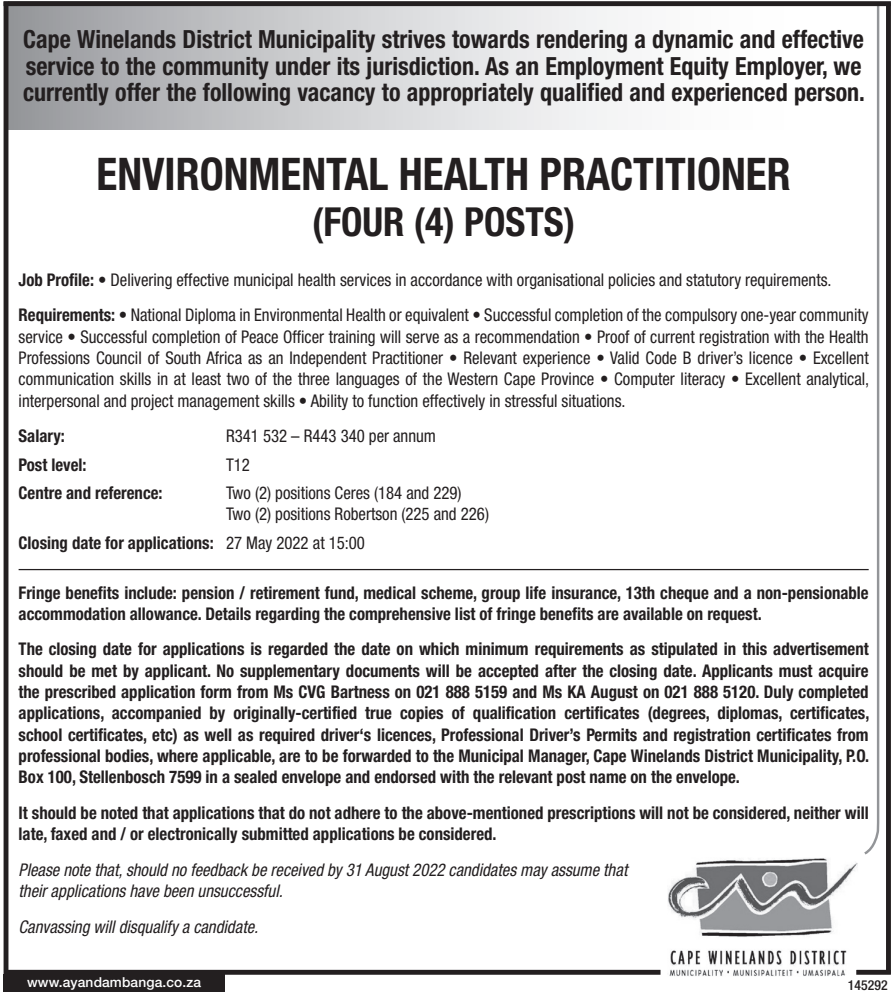
<style>
.page{position:relative;width:893px;height:993px;background:#fff}
.page>*{position:absolute;margin:0;border:0;box-sizing:border-box;transform-origin:0 0}
.t1{font:700 condensed 45px "Helvetica Neue LT Std";color:#231f20;scale:.96 1}
.t2{font:700 condensed 40px "Helvetica Neue LT Std";color:#231f20;scale:.96 1}
.t3{font:700 condensed 25px/26.2px "Helvetica Neue LT Std";color:#231f20;scale:.96 1}
.t4{font:700 condensed 17.5px/21.2px "Helvetica Neue LT Std";color:#231f20;scale:.96 1}
.t5{font:condensed 17.5px/21.2px "Helvetica Neue LT Std";color:#231f20;scale:.96 1}
.t6{font:italic condensed 17.5px/21.5px "Helvetica Neue LT Std";color:#231f20;scale:.96 1}
.t7{font:500 13.75px "Helvetica Neue LT Std";letter-spacing:.01em;color:#fff}
.t8{font:500 condensed 13.75px "Helvetica Neue LT Std";letter-spacing:.005em;color:#231f20}
.s1{font-weight:700}
.s2{font-weight:400}
</style>
<div class="page">
<div style="left:8px;top:1px;width:883px;height:128px;background:linear-gradient(to right,#a2a3a7,#fff)"></div>
<svg style="left:861px;top:6px;width:19px;height:849px"></svg>
<div style="left:4px;top:1px;width:887px;height:5px;background:#231f20"></div>
<div style="left:886px;top:3px;width:5px;height:970px;background:#231f20"></div>
<div style="left:856px;top:969px;width:35px;height:5px;background:#231f20"></div>
<hr style="left:19px;top:568px;width:850px;height:2px;background:#231f20">
<hr style="left:4px;top:2px;width:4px;height:971px;background:#231f20">
<div style="left:8px;top:969px;width:652px;height:5px;background:#231f20"></div>
<div style="left:4px;top:973px;width:221px;height:18px;background:#231f20"></div>
<img style="left:668px;top:858px;width:190px;height:118px">
<p class="t3" style="left:23px;top:26px;width:878px">Cape Winelands District Municipality strives towards rendering a dynamic and effective service to the community under its jurisdiction. As an Employment Equity Employer, we currently offer the following vacancy to appropriately qualified and experienced person.</p>
<h1 class="t1" style="left:97px;top:146px;width:724px">ENVIRONMENTAL HEALTH PRACTITIONER</h1>
<h2 class="t2" style="left:312px;top:197px;width:275px">(FOUR (4) POSTS)</h2>
<p class="t5" style="left:19px;top:262px;width:887px;line-height:35.5px"><span class="s1">Job Profile:</span> • Delivering effective municipal health services in accordance with organisational policies and statutory requirements.<br><span class="s1">Requirements:</span> • National Diploma in Environmental Health or equivalent • Successful completion of the compulsory one-year community</p>
<p class="t5" style="left:19px;top:325px;width:888px;text-align:justify">service • Successful completion of Peace Officer training will serve as a recommendation • Proof of current registration with the Health Professions Council of South Africa as an Independent Practitioner • Relevant experience • Valid Code B driver’s licence • Excellent communication skills in at least two of the three languages of the Western Cape Province • Computer literacy • Excellent analytical, interpersonal and project management skills • Ability to function effectively in stressful situations.</p>
<p class="t4" style="left:19px;top:425px;width:50px">Salary:</p>
<p class="t5" style="left:226px;top:425px;width:220px">R341 532 – R443 340 per annum</p>
<p class="t4" style="left:19px;top:453px;width:72px">Post level:</p>
<p class="t5" style="left:226px;top:453px;width:26px">T12</p>
<p class="t4" style="left:19px;top:482px;width:151px">Centre and reference:</p>
<p class="t5" style="left:226px;top:482px;width:275px">Two (2) positions Ceres (184 and 229)<br>Two (2) positions Robertson (225 and 226)</p>
<p class="t4" style="left:19px;top:531px;width:362px">Closing date for applications: <span class="s2">27 May 2022 at 15:00</span></p>
<p class="t4" style="left:19px;top:581px;width:887px">Fringe benefits include: pension / retirement fund, medical scheme, group life insurance, 13th cheque and a non-pensionable accommodation allowance. Details regarding the comprehensive list of fringe benefits are available on request.</p>
<p class="t4" style="left:19px;top:638px;width:888px;text-align:justify">The closing date for applications is regarded the date on which minimum requirements as stipulated in this advertisement should be met by applicant. No supplementary documents will be accepted after the closing date. Applicants must acquire the prescribed application form from Ms CVG Bartness on 021 888 5159 and Ms KA August on 021 888 5120. Duly completed applications, accompanied by originally-certified true copies of qualification certificates (degrees, diplomas, certificates, school certificates, etc) as well as required driver‘s licences, Professional Driver’s Permits and registration certificates from professional bodies, where applicable, are to be forwarded to the Municipal Manager, Cape Winelands District Municipality, P.O.<br>Box 100, Stellenbosch 7599 in a sealed envelope and endorsed with the relevant post name on the envelope.</p>
<p class="t4" style="left:19px;top:801px;width:887px">It should be noted that applications that do not adhere to the above-mentioned prescriptions will not be considered, neither will late, faxed and / or electronically submitted applications be considered.</p>
<p class="t6" style="left:19px;top:858px;width:636px">Please note that, should no feedback be received by 31 August 2022 candidates may assume that their applications have been unsuccessful.</p>
<p class="t6" style="left:19px;top:915px;width:251px">Canvassing will disqualify a candidate.</p>
<p class="t7" style="left:27px;top:973px;width:176px">www.ayandambanga.co.za</p>
<p class="t8" style="left:848px;top:977px;width:41px">145292</p>
</div>
